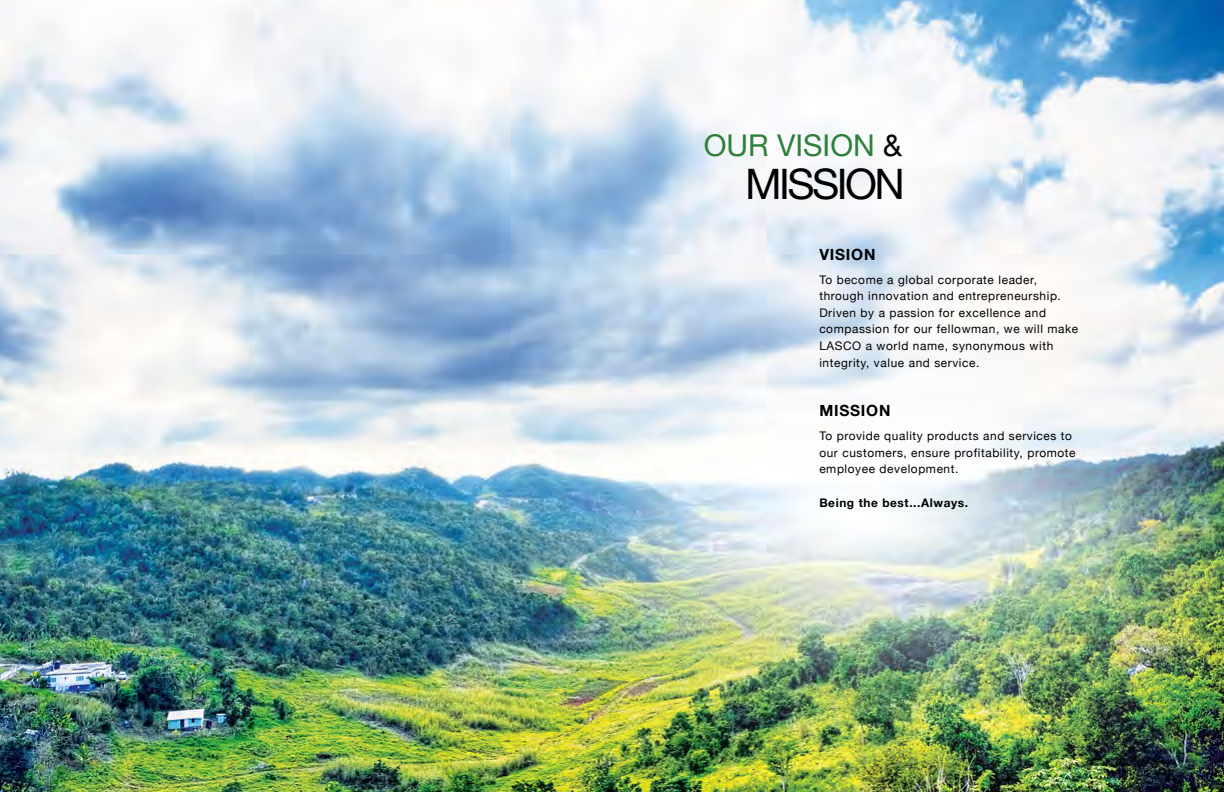
<style>
.page{position:relative;width:1224px;height:792px;background:#fff}
.page>*{position:absolute;margin:0;border:0;box-sizing:border-box;transform-origin:0 0}
.t1{font:42px "Helvetica Neue";letter-spacing:-.06em;color:#000}
.t2{font:30px "Helvetica Neue";color:#2d803b}
.t3{font:700 15.4px "Helvetica Neue";letter-spacing:.05em;color:#000}
.t4{font:11.9px/16.6px "Helvetica Neue";letter-spacing:.05em;color:#000}
.t5{font:700 11.9px "Helvetica Neue";letter-spacing:.05em;color:#000}
.s1{color:#000}
</style>
<div class="page">
<img style="left:0;top:0;width:1224px;height:792px">
<h2 class="t2" style="left:704px;top:124px;width:200px">Our VISION <span class="s1">&amp;</span></h2>
<h1 class="t1" style="left:745px;top:154px;width:161px">MISSION</h1>
<p class="t3" style="left:819px;top:242px;width:58px">Vision</p>
<p class="t4" style="left:819px;top:272px;width:260px">To become a global corporate leader, through innovation and entrepreneurship.<br>Driven by a passion for excellence and compassion for our fellowman, we will make LASCO a world name, synonymous with integrity, value and service.</p>
<p class="t3" style="left:819px;top:399px;width:73px">Mission</p>
<p class="t4" style="left:819px;top:428px;width:258px">To provide quality products and services to our customers, ensure profitability, promote employee development.</p>
<p class="t5" style="left:819px;top:493px;width:150px">Being the best...Always.</p>
</div>
